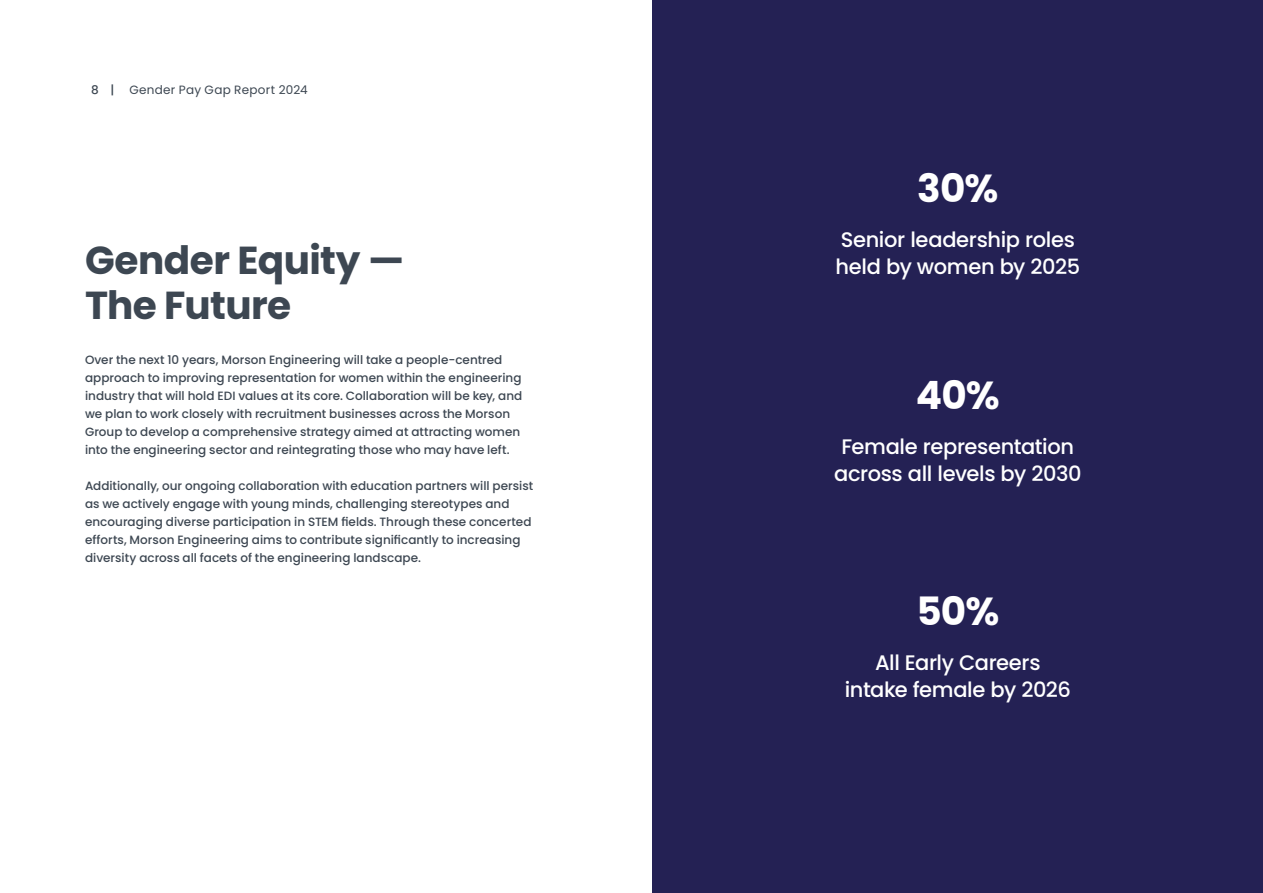
<style>
.page{position:relative;width:1263px;height:893px;background:#fff}
.page>*{position:absolute;margin:0;border:0;box-sizing:border-box;transform-origin:0 0}
.t1{font:700 39px/45px "Poppins";letter-spacing:-.015em;color:#3d4752}
.t2{font:700 39px "Poppins";color:#fff}
.t3{font:500 21px/27px "Poppins";letter-spacing:-.02em;color:#fff;text-align:center}
.t4{font:500 12px/18px "Poppins";color:#3d4752}
.t5{font:12px "Poppins";letter-spacing:.025em;color:#3d4752}
.s1{font-weight:500}
</style>
<div class="page">
<div style="left:653px;top:0;width:610px;height:893px;background:#242154"></div>
<p class="t5" style="left:91px;top:83px;width:218px"><span class="s1">8 |</span> Gender Pay Gap Report 2024</p>
<h1 class="t1" style="left:85px;top:238px;width:321px">Gender Equity —<br>The Future</h1>
<p class="t4" style="left:85px;top:351px;width:439px">Over the next 10 years, Morson Engineering will take a people-centred approach to improving representation for women within the engineering industry that will hold EDI values at its core. Collaboration will be key, and we plan to work closely with recruitment businesses across the Morson Group to develop a comprehensive strategy aimed at attracting women into the engineering sector and reintegrating those who may have left.</p>
<p class="t4" style="left:85px;top:477px;width:450px">Additionally, our ongoing collaboration with education partners will persist as we actively engage with young minds, challenging stereotypes and encouraging diverse participation in STEM fields. Through these concerted efforts, Morson Engineering aims to contribute significantly to increasing diversity across all facets of the engineering landscape.</p>
<h1 class="t2" style="left:917px;top:166px;width:83px">30%</h1>
<h2 class="t3" style="left:836px;top:226px;width:246px;text-align:left">Senior leadership roles held by women by 2025</h2>
<h1 class="t2" style="left:916px;top:373px;width:86px">40%</h1>
<h2 class="t3" style="left:834px;top:433px;width:249px">Female representation across all levels by 2030</h2>
<h1 class="t2" style="left:916px;top:589px;width:84px">50%</h1>
<h2 class="t3" style="left:845px;top:649px;width:228px">All Early Careers intake female by 2026</h2>
</div>
